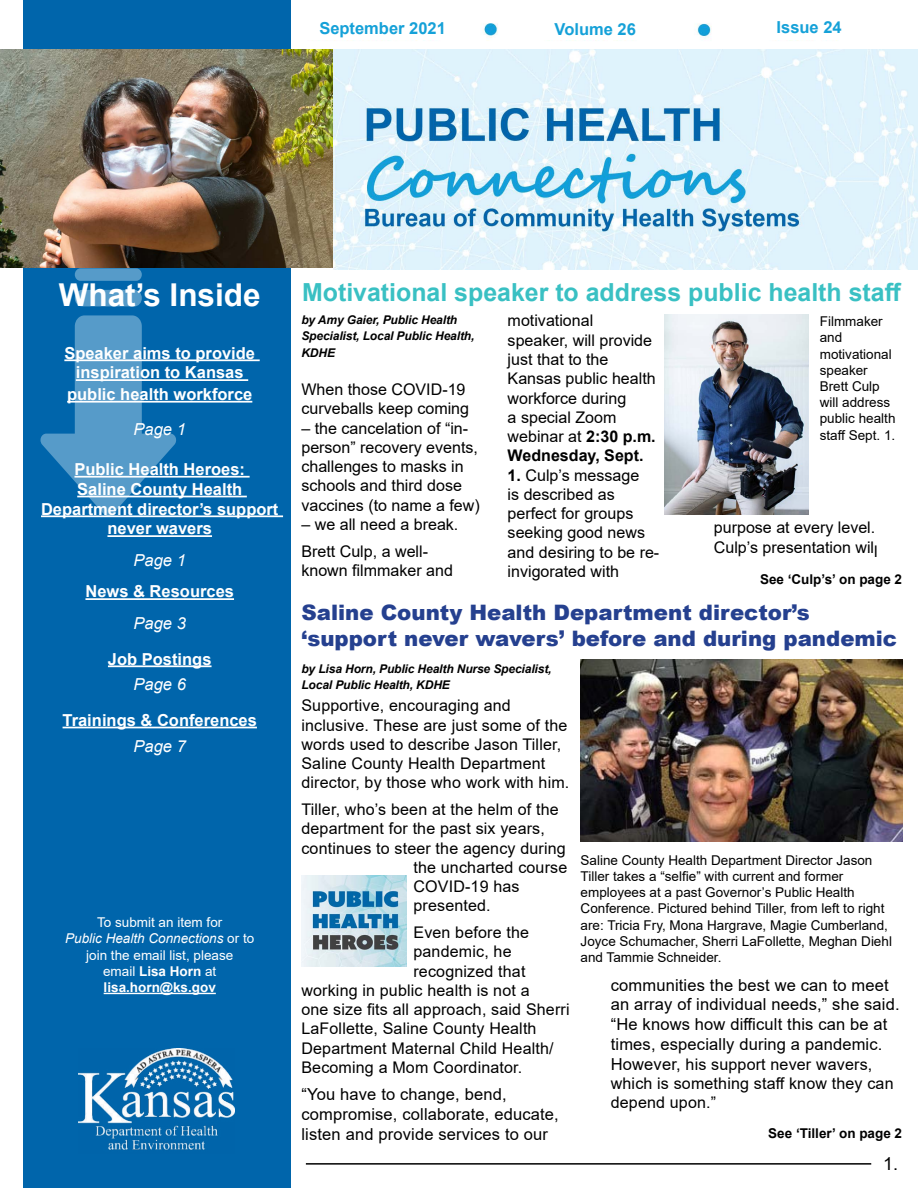
<style>
.page{position:relative;width:918px;height:1188px;background:#fff}
.page>*{position:absolute;margin:0;border:0;box-sizing:border-box;transform-origin:0 0}
.t1{font:700 31.5px "Arial";color:#fff}
.t2{font:700 24.9px "Arial";color:#39c0c3}
.t3{font:900 21.3px/25.5px "Arial";color:#25408f}
.t4{font:18px "Arial";color:#000}
.t5{font:16.5px/19.8px "Arial";letter-spacing:.01em;color:#000}
.t6{font:700 16.5px/19.8px "Arial";color:#fff;text-align:center}
.t7{font:700 16.5px "Arial";color:#15a1d8}
.t8{font:italic 16.5px "Arial";color:#fff}
.t9{font:16.05px/19.2px "Arial";letter-spacing:.01em;color:#000}
.t10{font:13.5px/16.2px "Arial";color:#000}
.t11{font:13.5px/16.2px "Arial";color:#fff;text-align:center}
.t12{font:700 13.5px "Arial";color:#000}
.t13{font:italic 700 12px/16.5px "Arial";letter-spacing:-.01em;color:#000}
.s1{font-style:italic}
.s2{font-weight:700}
.s3{font-size:16.5px}
</style>
<div class="page">
<div style="left:23px;top:0;width:268px;height:1188px;background:#0065ab"></div>
<svg style="left:41px;top:268px;width:136px;height:247px"></svg>
<img style="left:0;top:50px;width:334px;height:218px">
<img style="left:334px;top:50px;width:584px;height:219px">
<hr style="left:64px;top:359px;width:196px;height:2px;background:#fff">
<hr style="left:76px;top:379px;width:172px;height:2px;background:#fff">
<hr style="left:67px;top:401px;width:185px;height:2px;background:#fff">
<hr style="left:74px;top:476px;width:176px;height:2px;background:#fff">
<hr style="left:77px;top:496px;width:170px;height:1px;background:#fff">
<hr style="left:41px;top:515px;width:242px;height:2px;background:#fff">
<hr style="left:107px;top:535px;width:105px;height:2px;background:#fff">
<hr style="left:85px;top:598px;width:149px;height:2px;background:#fff">
<hr style="left:108px;top:665px;width:104px;height:2px;background:#fff">
<hr style="left:63px;top:727px;width:194px;height:1px;background:#fff">
<img style="left:334px;top:23px;width:503px;height:18px">
<div style="left:307px;top:22px;width:134px;height:18px;background:#fff"></div>
<div style="left:525px;top:22px;width:134px;height:18px;background:#fff"></div>
<div style="left:753px;top:22px;width:134px;height:18px;background:#fff"></div>
<hr style="left:104px;top:993px;width:112px;height:1px;background:#fff">
<img style="left:79px;top:1048px;width:155px;height:102px">
<hr style="left:306px;top:1163px;width:565px;height:2px;background:#000">
<img style="left:581px;top:660px;width:321px;height:181px">
<img style="left:301px;top:875px;width:106px;height:91px">
<img style="left:665px;top:315px;width:143px;height:199px">
<p class="t7" style="left:319px;top:16px;width:128px">September 2021</p>
<p class="t7" style="left:555px;top:17px;width:83px">Volume 26</p>
<p class="t7" style="left:777px;top:16px;width:67px">Issue 24</p>
<h1 class="t1" style="left:59px;top:273px;width:203px">What’s Inside</h1>
<p class="t6" style="left:64px;top:343px;width:192px">Speaker aims to provide inspiration to Kansas</p>
<p class="t6" style="left:67px;top:384px;width:187px">public health workforce</p>
<p class="t8" style="left:134px;top:419px;width:54px">Page 1</p>
<p class="t6" style="left:41px;top:459px;width:239px">Public Health Heroes:<br>Saline County Health<br>Department director’s support never wavers</p>
<p class="t8" style="left:134px;top:550px;width:54px">Page 1</p>
<p class="t6" style="left:85px;top:582px;width:150px">News &amp; Resources</p>
<p class="t8" style="left:134px;top:613px;width:54px">Page 3</p>
<p class="t6" style="left:108px;top:649px;width:105px">Job Postings</p>
<p class="t8" style="left:134px;top:674px;width:54px">Page 6</p>
<p class="t6" style="left:63px;top:710px;width:196px">Trainings &amp; Conferences</p>
<p class="t8" style="left:134px;top:735px;width:54px">Page 7</p>
<p class="t11" style="left:65px;top:914px;width:191px">To submit an item for<br><span class="s1">Public Health Connections</span> or to join the email list, please<br>email <span class="s2">Lisa Horn</span> at <span class="s2">lisa.horn@ks.gov</span></p>
<h2 class="t2" style="left:302px;top:275px;width:601px">Motivational speaker to address public health staff</h2>
<p class="t13" style="left:301px;top:311px;width:175px">by Amy Gaier, Public Health<br>Specialist, Local Public Health,<br>KDHE</p>
<p class="t9" style="left:301px;top:380px;width:169px">When those COVID-19 curveballs keep coming</p>
<p class="t9" style="left:301px;top:418px;width:180px">– the cancelation of “in&shy;person” recovery events, challenges to masks in schools and third dose vaccines (to name a few)</p>
<p class="t9" style="left:301px;top:511px;width:159px;line-height:26.7px">– we all need a break.<br>Brett Culp, a well-</p>
<p class="t9" style="left:301px;top:561px;width:153px">known filmmaker and</p>
<p class="t9" style="left:508px;top:311px;width:150px">motivational speaker, will provide just that to the<br>Kansas public health workforce during<br>a special Zoom webinar at <span class="s2">2:30 p.m.<br>Wednesday, Sept.</span></p>
<p class="t9" style="left:508px;top:465px;width:153px"><span class="s2">1.</span> Culp’s message<br>is described as perfect for groups seeking good news and desiring to be re&shy;invigorated with</p>
<p class="t10" style="left:820px;top:313px;width:77px">Filmmaker and motivational speaker<br>Brett Culp will address public health staff Sept. 1.</p>
<p class="t9" style="left:714px;top:518px;width:165px">purpose at every level.<br>Culp’s presentation will</p>
<p class="t12" style="left:760px;top:570px;width:144px">See ‘Culp’s’ on page 2</p>
<h3 class="t3" style="left:301px;top:599px;width:597px">Saline County Health Department director’s ‘support never wavers’ before and during pandemic</h3>
<p class="t13" style="left:301px;top:661px;width:252px">by Lisa Horn, Public Health Nurse Specialist,<br>Local Public Health, KDHE</p>
<p class="t9" style="left:301px;top:696px;width:270px">Supportive, encouraging and inclusive. These are just some of the words used to describe Jason Tiller, Saline County Health Department director, by those who work with him.</p>
<p class="t9" style="left:301px;top:800px;width:259px">Tiller, who’s been at the helm of the</p>
<p class="t9" style="left:301px;top:819px;width:245px">department for the past six years,</p>
<p class="t9" style="left:301px;top:838px;width:266px">continues to steer the agency during</p>
<p class="t9" style="left:413px;top:858px;width:155px">the uncharted course</p>
<p class="t9" style="left:413px;top:877px;width:108px">COVID-19 has</p>
<p class="t9" style="left:413px;top:896px;width:79px">presented.</p>
<p class="t9" style="left:413px;top:923px;width:117px">Even before the</p>
<p class="t9" style="left:413px;top:942px;width:100px">pandemic, he</p>
<p class="t9" style="left:413px;top:961px;width:113px">recognized that</p>
<p class="t9" style="left:301px;top:981px;width:230px">working in public health is not a</p>
<p class="t9" style="left:301px;top:1000px;width:270px">one size fits all approach, said Sherri</p>
<p class="t9" style="left:301px;top:1019px;width:237px">LaFollette, Saline County Health</p>
<p class="t9" style="left:301px;top:1038px;width:254px">Department Maternal Child Health/</p>
<p class="t9" style="left:301px;top:1058px;width:222px">Becoming a Mom Coordinator.</p>
<p class="t5" style="left:301px;top:1085px;width:259px">“You have to change, bend, compromise, collaborate, educate, listen and provide services to our</p>
<p class="t10" style="left:581px;top:852px;width:313px">Saline County Health Department Director Jason Tiller takes a “selfie” with current and former employees at a past Governor’s Public Health Conference. Pictured behind Tiller, from left to right are: Tricia Fry, Mona Hargrave, Magie Cumberland, Joyce Schumacher, Sherri LaFollette, Meghan Diehl and Tammie Schneider.</p>
<p class="t5" style="left:611px;top:975px;width:290px">communities the best we can to meet an array of individual needs,” she said. “He knows how difficult this can be at times, especially during a pandemic.</p>
<p class="t9" style="left:611px;top:1055px;width:284px"><span class="s3">However,</span> his support never wavers, which is something staff know they can depend upon.”</p>
<p class="t12" style="left:768px;top:1124px;width:135px">See ‘Tiller’ on page 2</p>
<p class="t4" style="left:883px;top:1151px;width:17px">1.</p>
</div>
